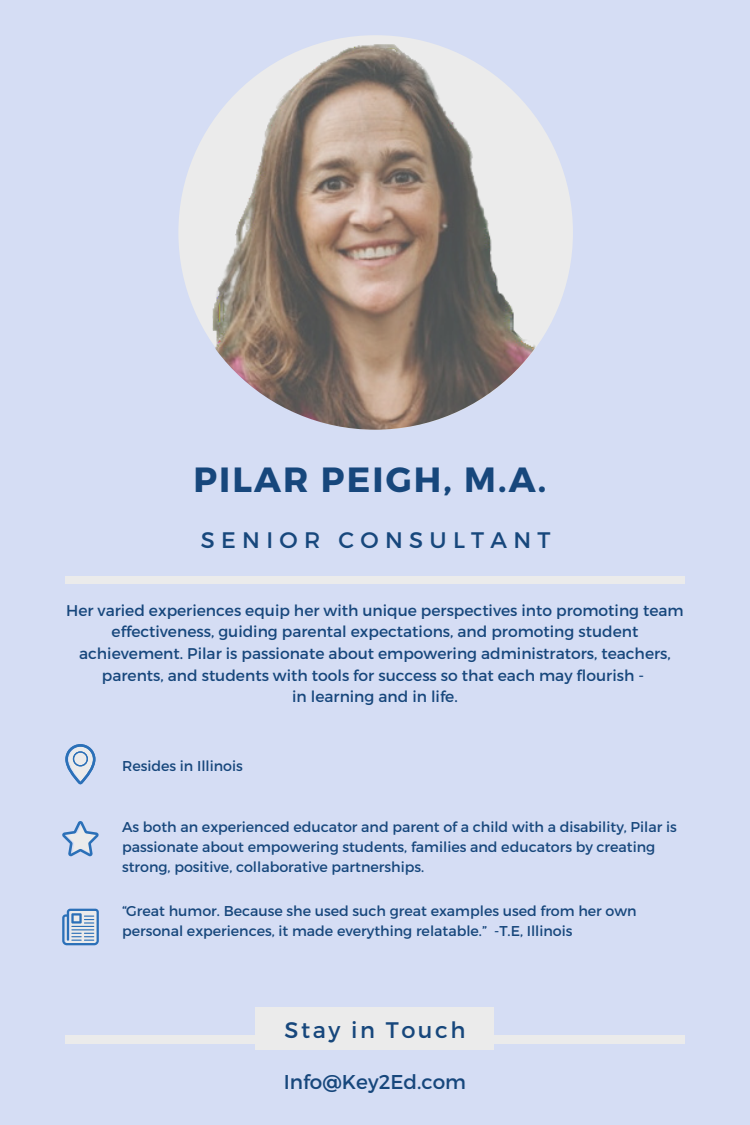
<style>
.page{position:relative;width:750px;height:1125px;background:#d5ddf4}
.page>*{position:absolute;margin:0;border:0;box-sizing:border-box;transform-origin:0 0}
.t1{font:700 35px "Montserrat";letter-spacing:.06em;color:#17477c}
.t2{font:22.5px "Montserrat";letter-spacing:.28em;color:#17477c}
.t3{font:22.5px "Montserrat";letter-spacing:.11em;color:#17477c}
.t4{font:20px "Montserrat";color:#17477c}
.t5{font:15.5px/21.5px "Montserrat";color:#17477c;text-align:center}
.t6{font:14.25px/19.8px "Montserrat";color:#17477c}
</style>
<div class="page">
<img style="left:177px;top:34px;width:396px;height:396px;border-radius:50%">
<div style="left:65px;top:577px;width:620px;height:7px;background:#ebebeb"></div>
<div style="left:65px;top:1035px;width:620px;height:8px;background:#ebebeb"></div>
<div style="left:256px;top:1007px;width:238px;height:43px;background:#ebebeb"></div>
<svg style="left:62px;top:909px;width:37px;height:36px"></svg>
<svg style="left:65px;top:744px;width:30px;height:40px"></svg>
<svg style="left:62px;top:821px;width:37px;height:35px"></svg>
<h2 class="t1" style="left:193px;top:457px;width:354px">PILAR PEIGH, M.A.</h2>
<p class="t2" style="left:201px;top:525px;width:351px">SENIOR CONSULTANT</p>
<p class="t5" style="left:66px;top:599px;width:619px">Her varied experiences equip her with unique perspectives into promoting team effectiveness, guiding parental expectations, and promoting student achievement. Pilar is passionate about empowering administrators, teachers, parents, and students with tools for success so that each may flourish -</p>
<p class="t5" style="left:292px;top:685px;width:167px">in learning and in life.</p>
<p class="t6" style="left:122px;top:755px;width:122px">Resides in Illinois</p>
<h1 class="t6" style="left:122px;top:816px;width:556px">As both an experienced educator and parent of a child with a disability, Pilar is passionate about empowering students, families and educators by creating strong, positive, collaborative partnerships.</h1>
<p class="t6" style="left:122px;top:901px;width:516px">“Great humor. Because she used such great examples used from her own personal experiences, it made everything relatable.” -T.E, Illinois</p>
<p class="t3" style="left:284px;top:1015px;width:182px">Stay in Touch</p>
<p class="t4" style="left:284px;top:1069px;width:184px">Info@Key2Ed.com</p>
</div>
